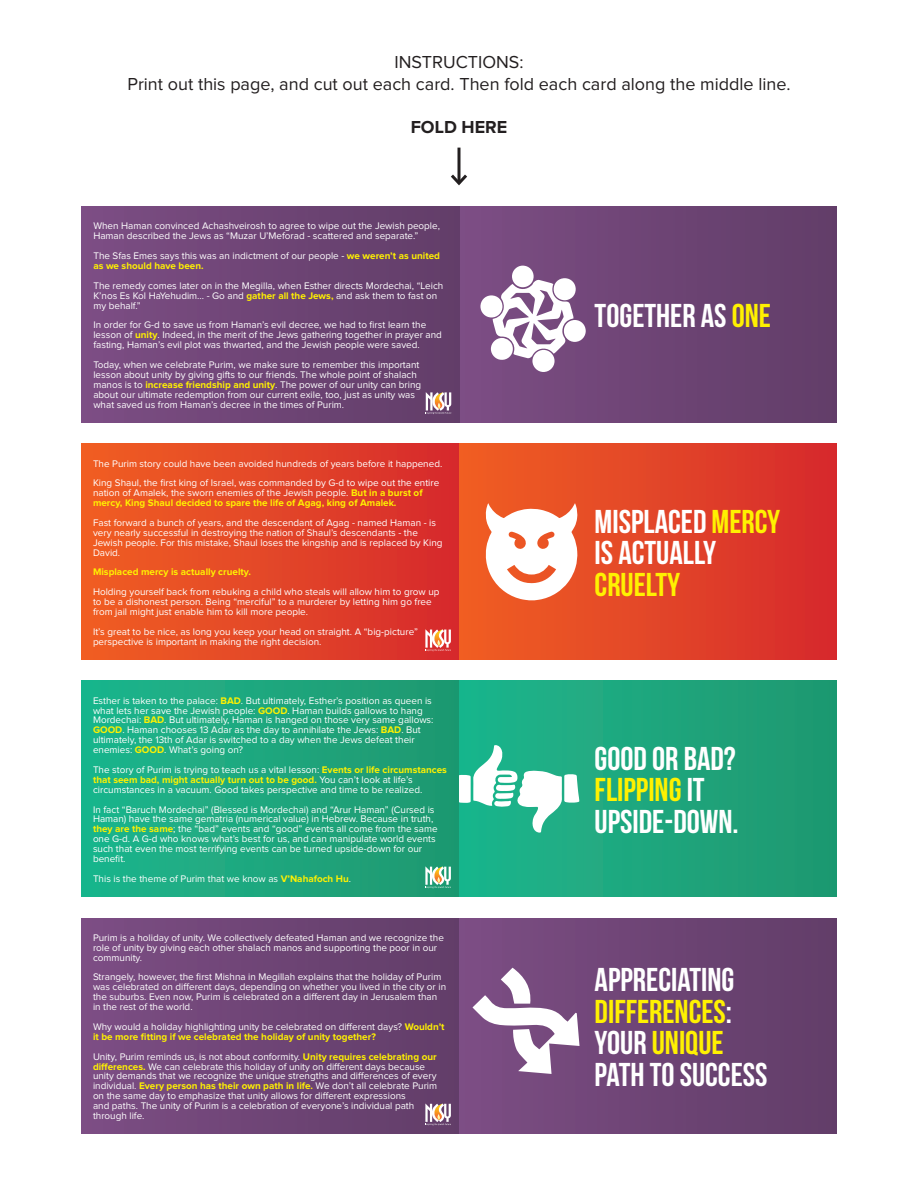
<style>
.page{position:relative;width:918px;height:1188px;background:#fff}
.page>*{position:absolute;margin:0;border:0;box-sizing:border-box;transform-origin:0 0}
.t1{font:33px/31.5px "Bebas Neue";color:#fff}
.t2{font:33px "Bebas Neue";color:#fff101}
.t3{font:18px/21.6px "Proxima Nova";color:#231f20;text-align:center}
.t4{font:700 18px "Proxima Nova";color:#231f20}
.t5{font:9.9px/9.9px "Proxima Nova";color:#fff}
.t6{font:700 9.9px/9.9px "Proxima Nova";color:#fff101}
.s1{font-weight:700;color:#fff101}
.s2{font-weight:400;color:#fff}
.s3{color:#fff101}
</style>
<div class="page">
<div style="left:459px;top:207px;width:378px;height:216px;background:linear-gradient(to right,#7c4d84,#613d68)"></div>
<svg style="left:493px;top:280px;width:80px;height:79px"></svg>
<div style="left:554px;top:278px;width:22px;height:22px;background:#fff;border-radius:50%"></div>
<div style="left:480px;top:295px;width:22px;height:23px;background:#fff;border-radius:50%"></div>
<div style="left:532px;top:350px;width:23px;height:22px;background:#fff;border-radius:50%"></div>
<div style="left:491px;top:338px;width:22px;height:22px;background:#fff;border-radius:50%"></div>
<div style="left:564px;top:320px;width:22px;height:22px;background:#fff;border-radius:50%"></div>
<div style="left:512px;top:266px;width:22px;height:21px;background:#fff;border-radius:50%"></div>
<div style="left:81px;top:207px;width:378px;height:216px;background:linear-gradient(to right,#7c4d84,#613d68)"></div>
<svg style="left:426px;top:392px;width:25px;height:22px"></svg>
<div style="left:459px;top:444px;width:378px;height:216px;background:linear-gradient(to right,#f06023,#d62a2d)"></div>
<svg style="left:486px;top:503px;width:92px;height:97px"></svg>
<div style="left:81px;top:444px;width:378px;height:216px;background:linear-gradient(to right,#f06022,#d62a2d)"></div>
<svg style="left:425px;top:629px;width:26px;height:22px"></svg>
<div style="left:459px;top:681px;width:378px;height:216px;background:linear-gradient(to right,#1cb58d,#1f986f)"></div>
<svg style="left:459px;top:745px;width:120px;height:88px"></svg>
<div style="left:81px;top:681px;width:378px;height:216px;background:linear-gradient(to right,#1cb58d,#1f986f)"></div>
<svg style="left:425px;top:866px;width:26px;height:22px"></svg>
<div style="left:459px;top:918px;width:378px;height:216px;background:linear-gradient(to right,#7c4d84,#613d68)"></div>
<svg style="left:472px;top:968px;width:108px;height:106px"></svg>
<div style="left:81px;top:918px;width:378px;height:216px;background:linear-gradient(to right,#7c4d84,#613d68)"></div>
<svg style="left:425px;top:1103px;width:26px;height:23px"></svg>
<hr style="left:458px;top:148px;width:2px;height:35px;background:#231f20">
<svg style="left:451px;top:171px;width:16px;height:15px"></svg>
<h2 class="t3" style="left:127px;top:52px;width:665px">INSTRUCTIONS:<br>Print out this page, and cut out each card. Then fold each card along the middle line.</h2>
<h2 class="t4" style="left:411px;top:119px;width:98px">FOLD HERE</h2>
<p class="t5" style="left:93px;top:222px;width:348px">When Haman convinced Achashveirosh to agree to wipe out the Jewish people,<br>Haman described the Jews as “Muzar U’Meforad - scattered and separate.”</p>
<p class="t5" style="left:93px;top:251px;width:348px">The Sfas Emes says this was an indictment of our people - <span class="s1">we weren’t as united as we should have been.</span></p>
<p class="t5" style="left:93px;top:281px;width:352px">The remedy comes later on in the Megilla, when Esther directs Mordechai, “Leich<br>K’nos Es Kol HaYehudim... - Go and <span class="s1">gather all the Jews,</span> and ask them to fast on my behalf.”</p>
<p class="t5" style="left:93px;top:321px;width:350px">In order for G-d to save us from Haman’s evil decree, we had to first learn the lesson of <span class="s1">unity</span>. Indeed, in the merit of the Jews gathering together in prayer and fasting, Haman’s evil plot was thwarted, and the Jewish people were saved.</p>
<p class="t5" style="left:93px;top:360px;width:329px">Today, when we celebrate Purim, we make sure to remember this important lesson about unity by giving gifts to our friends. The whole point of shalach manos is to <span class="s1">increase friendship and unity</span>. The power of our unity can bring about our ultimate redemption from our current exile, too, just as unity was what saved us from Haman’s decree in the times of Purim.</p>
<p class="t5" style="left:93px;top:454px;width:351px;line-height:19.8px">The Purim story could have been avoided hundreds of years before it happened.<br>King Shaul, the first king of Israel, was commanded by G-d to wipe out the entire</p>
<p class="t6" style="left:93px;top:488px;width:331px"><span class="s2">nation of Amalek, the sworn enemies of the Jewish people.</span> But in a burst of mercy, King Shaul decided to spare the life of Agag, king of Amalek.</p>
<p class="t5" style="left:93px;top:518px;width:351px">Fast forward a bunch of years, and the descendant of Agag - named Haman - is very nearly successful in destroying the nation of Shaul’s descendants - the Jewish people. For this mistake, Shaul loses the kingship and is replaced by King David.</p>
<p class="t6" style="left:93px;top:568px;width:159px">Misplaced mercy is actually cruelty.</p>
<p class="t5" style="left:93px;top:587px;width:348px">Holding yourself back from rebuking a child who steals will allow him to grow up to be a dishonest person. Being “merciful” to a murderer by letting him go free from jail might just enable him to kill more people.</p>
<p class="t5" style="left:93px;top:627px;width:327px">It’s great to be nice, as long you keep your head on straight. A “big-picture” perspective is important in making the right decision.</p>
<p class="t5" style="left:93px;top:696px;width:342px">Esther is taken to the palace: <span class="s1">BAD</span>. But ultimately, Esther’s position as queen is what lets her save the Jewish people: <span class="s1">GOOD</span>. Haman builds gallows to hang Mordechai: <span class="s1">BAD</span>. But ultimately, Haman is hanged on those very same gallows:<br><span class="s1">GOOD</span>. Haman chooses 13 Adar as the day to annihilate the Jews: <span class="s1">BAD</span>. But ultimately, the 13th of Adar is switched to a day when the Jews defeat their enemies: <span class="s1">GOOD</span>. What’s going on?</p>
<p class="t5" style="left:93px;top:765px;width:356px">The story of Purim is trying to teach us a vital lesson: <span class="s1">Events or life circumstances that seem bad, might actually turn out to be good.</span> You can’t look at life’s circumstances in a vacuum. Good takes perspective and time to be realized.</p>
<p class="t5" style="left:93px;top:805px;width:346px">In fact “Baruch Mordechai” (Blessed is Mordechai) and “Arur Haman” (Cursed is Haman) have the same gematria (numerical value) in Hebrew. Because in truth, <span class="s1">they are the same</span>; the “bad” events and “good” events all come from the same one G-d. A G-d who knows what’s best for us, and can manipulate world events such that even the most terrifying events can be turned upside-down for our benefit.</p>
<p class="t5" style="left:93px;top:874px;width:260px">This is the theme of Purim that we know as <span class="s1">V’Nahafoch Hu</span>.</p>
<p class="t5" style="left:93px;top:933px;width:352px">Purim is a holiday of unity. We collectively defeated Haman and we recognize the role of unity by giving each other shalach manos and supporting the poor in our community.</p>
<p class="t5" style="left:93px;top:973px;width:355px">Strangely, however, the first Mishna in Megillah explains that the holiday of Purim was celebrated on different days, depending on whether you lived in the city or in the suburbs. Even now, Purim is celebrated on a different day in Jerusalem than in the rest of the world.</p>
<p class="t6" style="left:93px;top:1022px;width:353px"><span class="s2">Why would a holiday highlighting unity be celebrated on different days?</span> Wouldn’t it be more fitting if we celebrated the holiday of unity together?</p>
<p class="t5" style="left:93px;top:1052px;width:346px">Unity, Purim reminds us, is not about conformity. <span class="s1">Unity requires celebrating our differences.</span> We can celebrate this holiday of unity on different days because unity demands that we recognize the unique strengths and differences of every individual. <span class="s1">Every person has their own path in life.</span> We don’t all celebrate Purim on the same day to emphasize that unity allows for different expressions<br>and paths. The unity of Purim is a celebration of everyone’s individual path through life.</p>
<h1 class="t1" style="left:595px;top:299px;width:178px">TOGETHER AS <span class="s3">ONE</span></h1>
<h1 class="t1" style="left:595px;top:505px;width:187px">MISPLACED <span class="s3">MERCY<br></span>IS ACTUALLY</h1>
<h1 class="t2" style="left:595px;top:566px;width:87px">CRUELTY</h1>
<h1 class="t1" style="left:595px;top:742px;width:146px">GOOD OR BAD?<br><span class="s3">FLIPPING</span> IT<br>UPSIDE-DOWN.</h1>
<h1 class="t1" style="left:595px;top:964px;width:174px">APPRECIATING<br><span class="s3">DIFFERENCES</span>:<br>YOUR <span class="s3">UNIQUE<br></span>PATH TO SUCCESS</h1>
</div>
